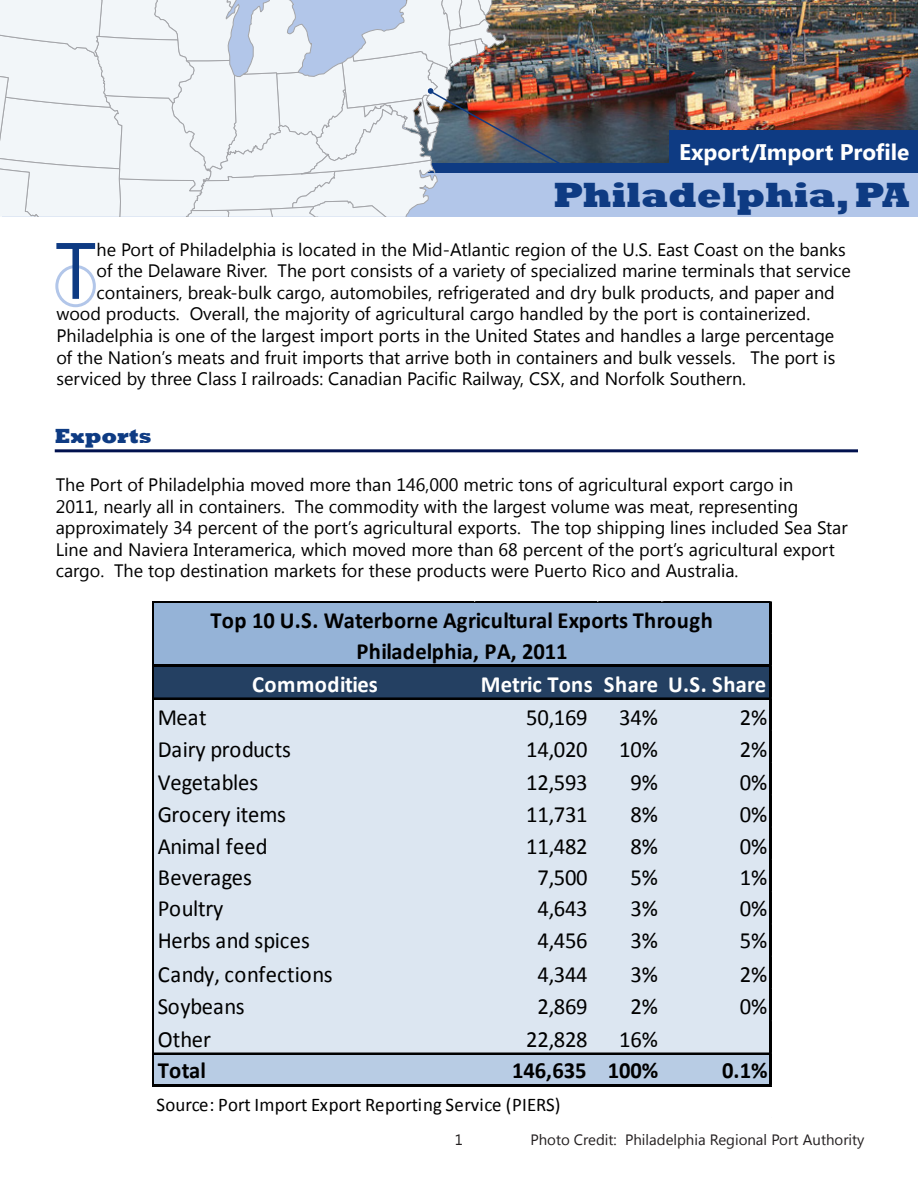
<style>
.page{position:relative;width:918px;height:1188px;background:#fff}
.page>*{position:absolute;margin:0;border:0;box-sizing:border-box;transform-origin:0 0}
.t1{font:79.65px "Segoe UI";color:#0e3b83}
.t2{font:800 36px "Rockwell";color:#0e3b83}
.t3{font:23.25px "Calibri";letter-spacing:-.005em;color:#000}
.t4{font:700 23.25px/31px "Calibri";color:#000;text-align:center}
.t5{font:700 23.25px "Calibri";letter-spacing:.01em;color:#fff}
.t6{font:700 22.5px "Segoe UI";color:#fff}
.Export_Header{font:800 21px "Rockwell";color:#0e3b83}
.t7{font:19.35px "Calibri";letter-spacing:.005em;color:#000}
.Export_Import_Conten{font:18px/21.6px "Segoe UI";color:#000}
.t8{font:15px "Segoe UI";color:#231f20}
</style>
<div class="page">
<img style="left:570px;top:1px;width:348px;height:162px">
<div style="left:397px;top:172px;width:521px;height:45px;background:#b2c6e9"></div>
<div style="left:427px;top:163px;width:491px;height:9px;background:#0e3b83"></div>
<div style="left:670px;top:130px;width:248px;height:42px;background:#0e3b83"></div>
<svg style="left:0;top:0;width:570px;height:217px"></svg>
<div style="left:55px;top:265px;width:41px;height:42px;border:3px solid #b2c6e9;border-radius:50%"></div>
<hr style="left:55px;top:449px;width:803px;height:3px;background:#00114e">
<div style="left:154px;top:602px;width:618px;height:65px;background:#95b3d7"></div>
<div style="left:154px;top:666px;width:618px;height:33px;background:#244062"></div>
<div style="left:154px;top:698px;width:618px;height:356px;background:#dce6f1"></div>
<div style="left:154px;top:1053px;width:618px;height:34px;background:#b8cce4"></div>
<hr style="left:154px;top:601px;width:618px;height:1px;background:#000">
<hr style="left:154px;top:664px;width:618px;height:3px;background:#000">
<hr style="left:154px;top:698px;width:616px;height:1px;background:#000">
<hr style="left:154px;top:1053px;width:616px;height:1px;background:#000">
<hr style="left:153px;top:601px;width:1px;height:486px;background:#000">
<hr style="left:154px;top:1084px;width:618px;height:3px;background:#000">
<hr style="left:770px;top:602px;width:2px;height:485px;background:#000">
<p class="t6" style="left:679px;top:136px;width:232px">Export/Import Profile</p>
<p class="t2" style="left:554px;top:174px;width:357px">Philadelphia, PA</p>
<p class="t1" style="left:55px;top:215px;width:43px">T</p>
<p class="Export_Import_Conten" style="left:97px;top:238px;width:751px">he Port of Philadelphia is located in the Mid-Atlantic region of the U.S. East Coast on the banks</p>
<p class="Export_Import_Conten" style="left:97px;top:259px;width:756px">of the Delaware River. The port consists of a variety of specialized marine terminals that service</p>
<p class="Export_Import_Conten" style="left:97px;top:281px;width:740px">containers, break-bulk cargo, automobiles, refrigerated and dry bulk products, and paper and</p>
<p class="Export_Import_Conten" style="left:56px;top:302px;width:756px">wood products. Overall, the majority of agricultural cargo handled by the port is containerized.</p>
<p class="Export_Import_Conten" style="left:56px;top:324px;width:779px">Philadelphia is one of the largest import ports in the United States and handles a large percentage</p>
<p class="Export_Import_Conten" style="left:56px;top:346px;width:780px">of the Nation’s meats and fruit imports that arrive both in containers and bulk vessels. The port is</p>
<p class="Export_Import_Conten" style="left:56px;top:367px;width:691px">serviced by three Class I railroads: Canadian Pacific Railway, CSX, and Norfolk Southern.</p>
<p class="Export_Header" style="left:55px;top:423px;width:99px">Exports</p>
<p class="Export_Import_Conten" style="left:56px;top:473px;width:793px">The Port of Philadelphia moved more than 146,000 metric tons of agricultural export cargo in<br>2011, nearly all in containers. The commodity with the largest volume was meat, representing approximately 34 percent of the port’s agricultural exports. The top shipping lines included Sea Star Line and Naviera Interamerica, which moved more than 68 percent of the port’s agricultural export cargo. The top destination markets for these products were Puerto Rico and Australia.</p>
<p class="t4" style="left:211px;top:604px;width:504px">Top 10 U.S. Waterborne Agricultural Exports Through<br>Philadelphia, PA, 2011</p>
<p class="t5" style="left:252px;top:669px;width:127px">Commodities</p>
<p class="t5" style="left:481px;top:669px;width:287px">Metric Tons Share U.S. Share</p>
<p class="t3" style="left:158px;top:703px;width:51px">Meat</p>
<p class="t3" style="left:526px;top:703px;width:63px">50,169</p>
<p class="t3" style="left:619px;top:703px;width:40px">34%</p>
<p class="t3" style="left:740px;top:703px;width:29px">2%</p>
<p class="t3" style="left:158px;top:735px;width:135px">Dairy products</p>
<p class="t3" style="left:526px;top:735px;width:63px">14,020</p>
<p class="t3" style="left:619px;top:735px;width:40px">10%</p>
<p class="t3" style="left:740px;top:735px;width:29px">2%</p>
<p class="t3" style="left:158px;top:767px;width:102px">Vegetables</p>
<p class="t3" style="left:526px;top:767px;width:63px">12,593</p>
<p class="t3" style="left:630px;top:767px;width:29px">9%</p>
<p class="t3" style="left:740px;top:767px;width:29px">0%</p>
<p class="t3" style="left:158px;top:800px;width:130px">Grocery items</p>
<p class="t3" style="left:526px;top:800px;width:63px">11,731</p>
<p class="t3" style="left:630px;top:800px;width:29px">8%</p>
<p class="t3" style="left:740px;top:800px;width:29px">0%</p>
<p class="t3" style="left:158px;top:832px;width:111px">Animal feed</p>
<p class="t3" style="left:526px;top:832px;width:63px">11,482</p>
<p class="t3" style="left:630px;top:832px;width:29px">8%</p>
<p class="t3" style="left:740px;top:832px;width:29px">0%</p>
<p class="t3" style="left:158px;top:863px;width:96px">Beverages</p>
<p class="t3" style="left:537px;top:863px;width:52px">7,500</p>
<p class="t3" style="left:630px;top:863px;width:29px">5%</p>
<p class="t3" style="left:740px;top:863px;width:29px">1%</p>
<p class="t3" style="left:158px;top:894px;width:67px">Poultry</p>
<p class="t3" style="left:537px;top:894px;width:52px">4,643</p>
<p class="t3" style="left:630px;top:894px;width:29px">3%</p>
<p class="t3" style="left:740px;top:894px;width:29px">0%</p>
<p class="t3" style="left:158px;top:926px;width:154px">Herbs and spices</p>
<p class="t3" style="left:537px;top:926px;width:52px">4,456</p>
<p class="t3" style="left:630px;top:926px;width:29px">3%</p>
<p class="t3" style="left:740px;top:926px;width:29px">5%</p>
<p class="t3" style="left:158px;top:960px;width:176px">Candy, confections</p>
<p class="t3" style="left:537px;top:960px;width:52px">4,344</p>
<p class="t3" style="left:630px;top:960px;width:29px">3%</p>
<p class="t3" style="left:740px;top:960px;width:29px">2%</p>
<p class="t3" style="left:158px;top:992px;width:88px">Soybeans</p>
<p class="t3" style="left:537px;top:992px;width:52px">2,869</p>
<p class="t3" style="left:630px;top:992px;width:29px">2%</p>
<p class="t3" style="left:740px;top:992px;width:29px">0%</p>
<p class="t3" style="left:158px;top:1024px;width:55px">Other</p>
<p class="t3" style="left:526px;top:1024px;width:63px">22,828</p>
<p class="t3" style="left:619px;top:1024px;width:40px">16%</p>
<p class="t4" style="left:158px;top:1053px;width:50px">Total</p>
<p class="t4" style="left:512px;top:1053px;width:147px">146,635 100%</p>
<p class="t4" style="left:722px;top:1053px;width:47px">0.1%</p>
<p class="t7" style="left:157px;top:1093px;width:406px">Source: Port Import Export Reporting Service (PIERS)</p>
<p class="t8" style="left:455px;top:1129px;width:10px">1</p>
<p class="t8" style="left:530px;top:1129px;width:336px">Photo Credit: Philadelphia Regional Port Authority</p>
</div>
